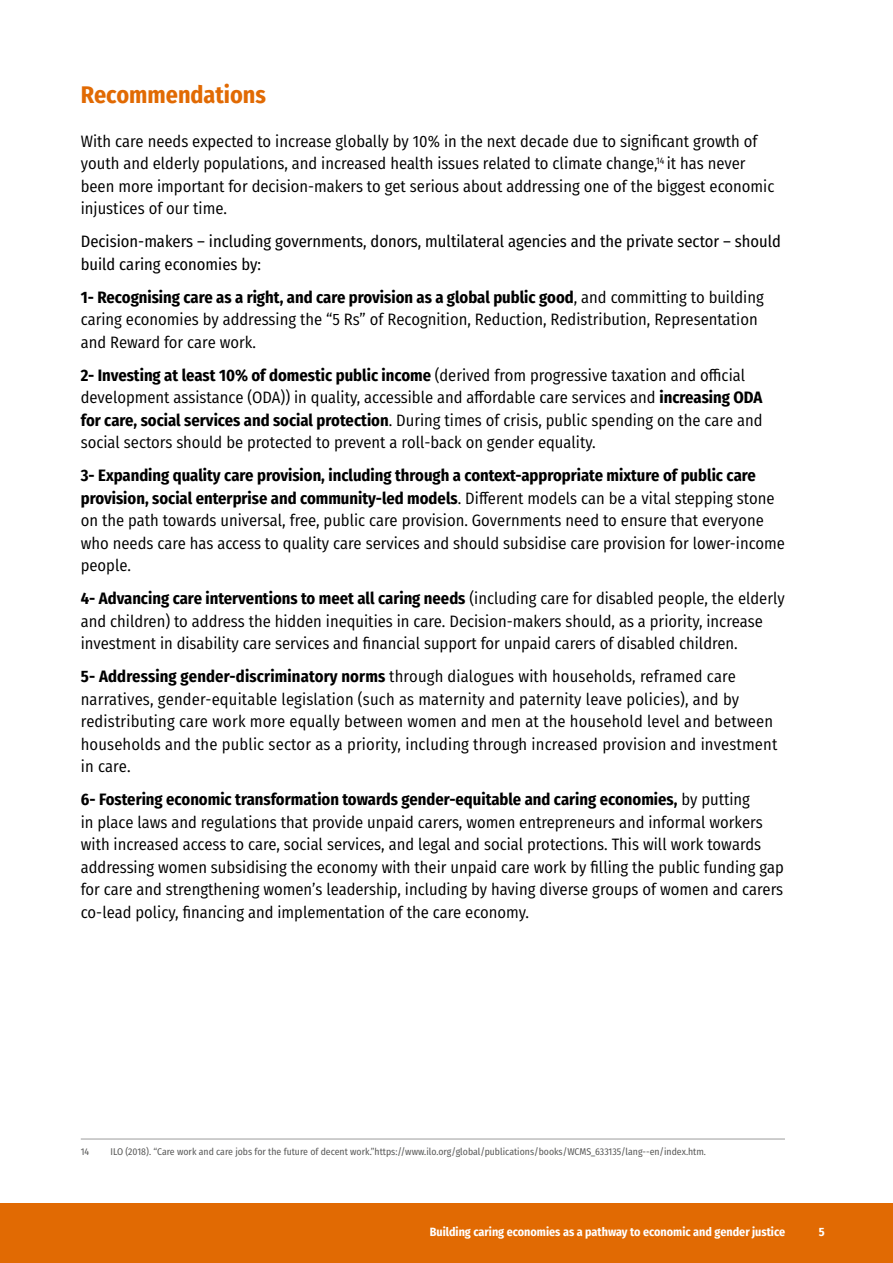
<style>
.page{position:relative;width:893px;height:1263px;background:#fff}
.page>*{position:absolute;margin:0;border:0;box-sizing:border-box;transform-origin:0 0}
.t1{font:700 24px "Fira Sans Condensed";color:#e16a03}
.t2{font:16.5px/22.5px "Fira Sans Condensed";color:#000}
.t3{font:16.5px/22.5px "Fira Sans Condensed";color:#000}
.t4{font:700 12px "Fira Sans Condensed";color:#fff}
.t5{font:9.75px "Fira Sans Condensed";color:#5a5a59}
.s1{font-weight:700}
</style>
<div class="page">
<div style="left:0;top:1203px;width:893px;height:60px;background:#e16a03"></div>
<hr style="left:81px;top:1139px;width:704px;height:1px;background:#9d9d9c">
<h1 class="t1" style="left:81px;top:75px;width:187px">Recommendations</h1>
<p class="t2" style="left:81px;top:129px;width:695px">With care needs expected to increase globally by 10% in the next decade due to significant growth of youth and elderly populations, and increased health issues related to climate change,<sup>14</sup> it has never been more important for decision-makers to get serious about addressing one of the biggest economic injustices of our time.</p>
<p class="t3" style="left:81px;top:230px;width:702px">Decision-makers – including governments, donors, multilateral agencies and the private sector – should build caring economies by:</p>
<p class="t2" style="left:81px;top:285px;width:684px"><span class="s1">1- Recognising care as a right, and care provision as a global public good</span>, and committing to building caring economies by addressing the “5 Rs” of Recognition, Reduction, Redistribution, Representation and Reward for care work.</p>
<p class="t2" style="left:81px;top:363px;width:683px"><span class="s1">2- Investing at least 10% of domestic public income</span> (derived from progressive taxation and official development assistance (ODA)) in quality, accessible and affordable care services and <span class="s1">increasing ODA for care, social services and social protection</span>. During times of crisis, public spending on the care and social sectors should be protected to prevent a roll-back on gender equality.</p>
<p class="t2" style="left:81px;top:464px;width:706px"><span class="s1">3- Expanding quality care provision, including through a context-appropriate mixture of public care provision, social enterprise and community-led models</span>. Different models can be a vital stepping stone on the path towards universal, free, public care provision. Governments need to ensure that everyone who needs care has access to quality care services and should subsidise care provision for lower-income people.</p>
<p class="t2" style="left:81px;top:587px;width:705px"><span class="s1">4- Advancing care interventions to meet all caring needs</span> (including care for disabled people, the elderly and children) to address the hidden inequities in care. Decision-makers should, as a priority, increase investment in disability care services and financial support for unpaid carers of disabled children.</p>
<p class="t2" style="left:81px;top:665px;width:698px"><span class="s1">5- Addressing gender-discriminatory norms</span> through dialogues with households, reframed care narratives, gender-equitable legislation (such as maternity and paternity leave policies), and by redistributing care work more equally between women and men at the household level and between households and the public sector as a priority, including through increased provision and investment in care.</p>
<p class="t2" style="left:81px;top:788px;width:705px"><span class="s1">6- Fostering economic transformation towards gender-equitable and caring economies,</span> by putting<br>in place laws and regulations that provide unpaid carers, women entrepreneurs and informal workers with increased access to care, social services, and legal and social protections. This will work towards addressing women subsidising the economy with their unpaid care work by filling the public funding gap for care and strengthening women’s leadership, including by having diverse groups of women and carers co-lead policy, financing and implementation of the care economy.</p>
<p class="t5" style="left:81px;top:1144px;width:10px">14</p>
<p class="t5" style="left:111px;top:1144px;width:597px">ILO (2018). “Care work and care jobs for the future of decent work.”https://www.ilo.org/global/publications/books/WCMS_633135/lang--en/index.htm.</p>
<p class="t4" style="left:430px;top:1222px;width:357px">Building caring economies as a pathway to economic and gender justice</p>
<p class="t4" style="left:819px;top:1222px;width:7px">5</p>
</div>
